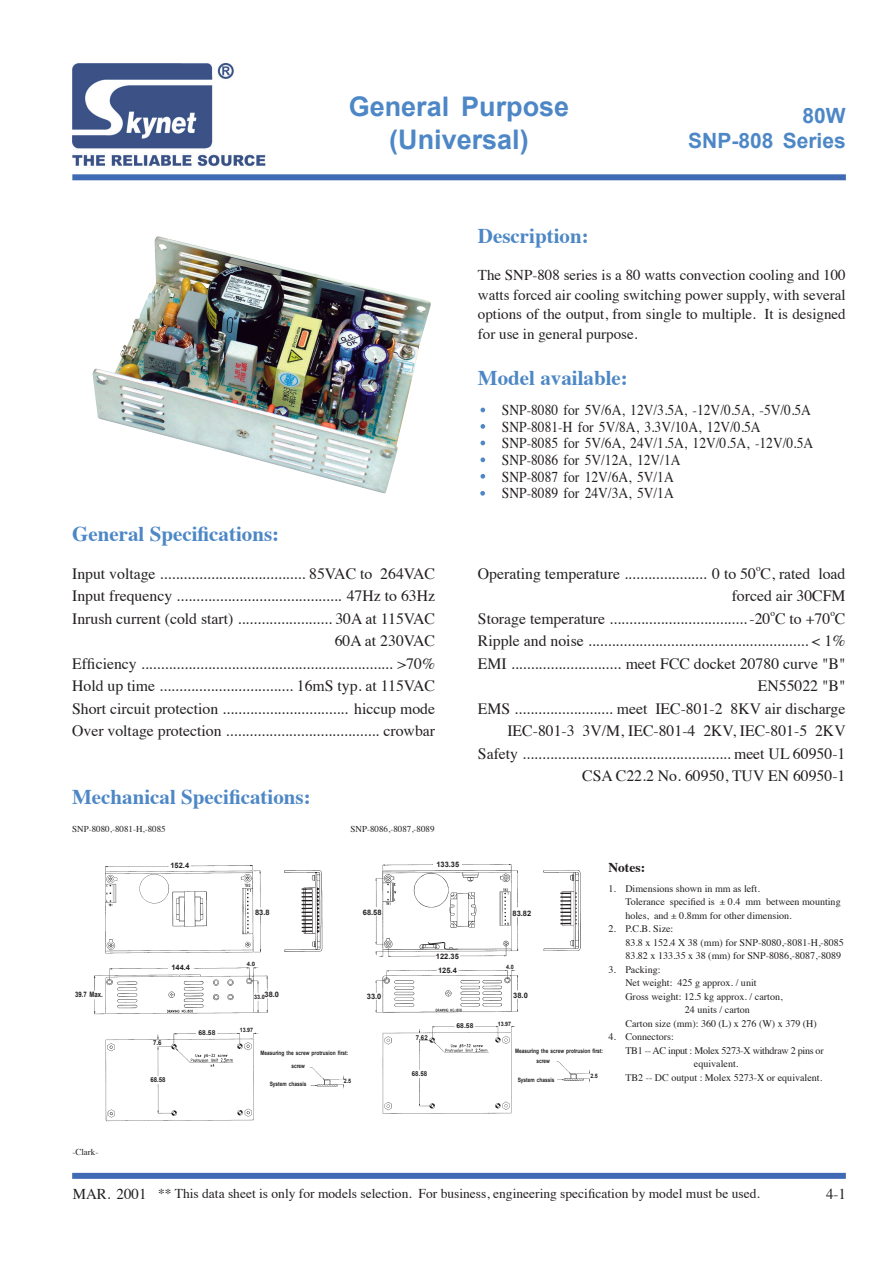
<style>
.page{position:relative;width:893px;height:1263px;background:#fff}
.page>*{position:absolute;margin:0;border:0;box-sizing:border-box;transform-origin:0 0}
.no1{font:700 27px "Arial";color:#4d87c6}
.t1{font:700 21px "Times";color:#4d87c6}
.no2{font:700 21px "Arial";color:#4d87c6}
.Page_1{font:15.75px "Times";color:#231f20}
.Body_text{font:15px "Times";color:#231f20;scale:.9 1}
.Body_text-2{font:15px/19.5px "Times";color:#231f20;text-align:justify}
.t2{font:13.5px "Times";color:#231f20}
.t3{font:700 13.5px "Times";color:#231f20}
.t4{font:10.05px/13.5px "Times";color:#231f20}
.t5{font:10.05px/13.5px "Times";letter-spacing:-.025em;color:#231f20}
.Page_1-2{font:9.15px "Times";color:#231f20}
.Body_text-3{font:9px "Times";color:#231f20}
.Body_text-4{font:700 7.5px "Arial";color:#231f20}
.Body_text-5{font:700 7.5px "Arial";color:#231f20;scale:.8 1}
.Body_text-6{font:700 6.75px "Arial";color:#231f20;scale:.9 1}
.Body_text-7{font:700 6.75px "Arial";color:#231f20}
.Body_text-8{font:700 6px "Arial";color:#231f20;scale:.8 1}
.Body_text-9{font:700 6px "Arial";color:#231f20;scale:.9 1}
.Body_text-10{font:700 6px "Arial";color:#231f20}
</style>
<div class="page">
<div style="left:72px;top:1173px;width:774px;height:6px;background:#406ab4"></div>
<div style="left:72px;top:174px;width:774px;height:6px;background:#406ab4"></div>
<img style="left:73px;top:64px;width:193px;height:103px">
<svg style="left:480px;top:408px;width:5px;height:4px"></svg>
<svg style="left:480px;top:424px;width:5px;height:5px"></svg>
<svg style="left:480px;top:441px;width:5px;height:4px"></svg>
<svg style="left:480px;top:457px;width:5px;height:5px"></svg>
<svg style="left:480px;top:474px;width:5px;height:5px"></svg>
<svg style="left:480px;top:491px;width:5px;height:5px"></svg>
<img style="left:94px;top:865px;width:250px;height:257px">
<img style="left:92px;top:236px;width:339px;height:257px">
<img style="left:375px;top:864px;width:215px;height:250px">
<p class="no1" style="left:349px;top:89px;width:222px">General Purpose</p>
<p class="no1" style="left:389px;top:121px;width:141px">(Universal)</p>
<p class="no2" style="left:803px;top:102px;width:45px">80W</p>
<p class="no2" style="left:688px;top:127px;width:159px">SNP-808 Series</p>
<p class="t1" style="left:478px;top:216px;width:112px">Description:</p>
<p class="Body_text-2" style="left:478px;top:264px;width:369px">The SNP-808 series is a 80 watts convection cooling and 100 watts forced air cooling switching power supply, with several options of the output, from single to multiple. It is designed for use in general purpose.</p>
<p class="t1" style="left:72px;top:513px;width:209px">General Specifications:</p>
<p class="Page_1" style="left:72px;top:559px;width:364px">Input voltage ..................................... 85VAC to 264VAC</p>
<p class="Page_1" style="left:72px;top:581px;width:365px">Input frequency .......................................... 47Hz to 63Hz</p>
<p class="Page_1" style="left:72px;top:604px;width:364px">Inrush current (cold start) ........................ 30A at 115VAC</p>
<p class="Page_1" style="left:335px;top:626px;width:102px">60A at 230VAC</p>
<p class="Page_1" style="left:72px;top:649px;width:365px">Efficiency ................................................................ &gt;70%</p>
<p class="Page_1" style="left:72px;top:671px;width:364px">Hold up time .................................. 16mS typ. at 115VAC</p>
<p class="Page_1" style="left:72px;top:694px;width:365px">Short circuit protection ................................ hiccup mode</p>
<p class="Page_1" style="left:72px;top:716px;width:365px">Over voltage protection ....................................... crowbar</p>
<p class="t1" style="left:72px;top:777px;width:240px">Mechanical Specifications:</p>
<p class="Body_text-3" style="left:72px;top:821px;width:95px">SNP-8080,-8081-H,-8085</p>
<p class="Body_text-3" style="left:351px;top:821px;width:85px">SNP-8086,-8087,-8089</p>
<p class="t1" style="left:478px;top:358px;width:151px">Model available:</p>
<p class="Body_text" style="left:502px;top:396px;width:345px">SNP-8080 for 5V/6A, 12V/3.5A, -12V/0.5A, -5V/0.5A</p>
<p class="Body_text" style="left:502px;top:413px;width:289px">SNP-8081-H for 5V/8A, 3.3V/10A, 12V/0.5A</p>
<p class="Body_text" style="left:502px;top:429px;width:347px">SNP-8085 for 5V/6A, 24V/1.5A, 12V/0.5A, -12V/0.5A</p>
<p class="Body_text" style="left:502px;top:446px;width:200px">SNP-8086 for 5V/12A, 12V/1A</p>
<p class="Body_text" style="left:502px;top:463px;width:192px">SNP-8087 for 12V/6A, 5V/1A</p>
<p class="Body_text" style="left:502px;top:479px;width:192px">SNP-8089 for 24V/3A, 5V/1A</p>
<p class="Page_1-2" style="left:756px;top:560px;width:6px">o</p>
<p class="Page_1" style="left:732px;top:581px;width:115px">forced air 30CFM</p>
<p class="Page_1" style="left:478px;top:604px;width:369px">Storage temperature ................................... -20 C to +70 C</p>
<p class="Page_1" style="left:478px;top:559px;width:369px">Operating temperature ..................... 0 to 50 C, rated load</p>
<p class="Page_1-2" style="left:770px;top:605px;width:6px">o</p>
<p class="Page_1-2" style="left:830px;top:605px;width:6px">o</p>
<p class="Page_1" style="left:478px;top:626px;width:369px">Ripple and noise ........................................................ &lt; 1%</p>
<p class="Page_1" style="left:478px;top:649px;width:369px">EMI ............................ meet FCC docket 20780 curve "B"</p>
<p class="Page_1" style="left:758px;top:671px;width:89px">EN55022 "B"</p>
<p class="Page_1" style="left:478px;top:694px;width:369px">EMS ......................... meet IEC-801-2 8KV air discharge</p>
<p class="Page_1" style="left:507px;top:716px;width:340px">IEC-801-3 3V/M, IEC-801-4 2KV, IEC-801-5 2KV</p>
<p class="Page_1" style="left:478px;top:739px;width:369px">Safety ..................................................... meet UL 60950-1</p>
<p class="Page_1" style="left:582px;top:761px;width:265px">CSA C22.2 No. 60950, TUV EN 60950-1</p>
<p class="Body_text-5" style="left:75px;top:990px;width:36px">39.7 Max.</p>
<p class="Body_text-3" style="left:72px;top:1143px;width:27px">-Clark-</p>
<p class="Body_text-4" style="left:170px;top:860px;width:20px">152.4</p>
<p class="Body_text-4" style="left:171px;top:963px;width:20px">144.4</p>
<p class="Body_text-6" style="left:153px;top:1038px;width:11px">7.6</p>
<p class="Body_text-6" style="left:150px;top:1075px;width:18px">68.58</p>
<p class="Body_text-7" style="left:199px;top:1028px;width:18px">68.58</p>
<p class="Body_text-4" style="left:255px;top:907px;width:16px">83.8</p>
<p class="Body_text-10" style="left:247px;top:960px;width:10px">4.0</p>
<p class="Body_text-4" style="left:264px;top:989px;width:16px">38.0</p>
<p class="Body_text-9" style="left:254px;top:993px;width:13px">33.0</p>
<p class="Body_text-9" style="left:240px;top:1026px;width:17px">13.97</p>
<p class="Body_text-8" style="left:260px;top:1049px;width:112px">Measuring the screw protrusion first:</p>
<p class="Body_text-8" style="left:291px;top:1062px;width:19px">screw</p>
<p class="Body_text-8" style="left:270px;top:1080px;width:48px">System chassis</p>
<p class="Body_text-9" style="left:344px;top:1077px;width:10px">2.5</p>
<p class="Body_text-4" style="left:436px;top:859px;width:24px">133.35</p>
<p class="t3" style="left:608px;top:855px;width:38px">Notes:</p>
<p class="t4" style="left:608px;top:881px;width:153px">1. Dimensions shown in mm as left.</p>
<p class="t4" style="left:625px;top:894px;width:217px">Tolerance specified is ± 0.4 mm between mounting holes, and ± 0.8mm for other dimension.</p>
<p class="t4" style="left:608px;top:921px;width:66px">2. P.C.B. Size:</p>
<p class="t4" style="left:625px;top:935px;width:220px">83.8 x 152.4 X 38 (mm) for SNP-8080,-8081-H,-8085</p>
<p class="t4" style="left:625px;top:948px;width:217px">83.82 x 133.35 x 38 (mm) for SNP-8086,-8087,-8089</p>
<p class="t4" style="left:608px;top:962px;width:54px">3. Packing:</p>
<p class="t4" style="left:625px;top:975px;width:133px">Net weight: 425 g approx. / unit</p>
<p class="t4" style="left:625px;top:989px;width:159px">Gross weight: 12.5 kg approx. / carton,</p>
<p class="t4" style="left:685px;top:1002px;width:67px">24 units / carton</p>
<p class="t4" style="left:625px;top:1016px;width:193px">Carton size (mm): 360 (L) x 276 (W) x 379 (H)</p>
<p class="t4" style="left:608px;top:1029px;width:67px">4. Connectors:</p>
<p class="t5" style="left:694px;top:1043px;width:131px;text-indent:-69px">TB1 -- AC input : Molex 5273-X withdraw 2 pins or equivalent.</p>
<p class="t4" style="left:625px;top:1070px;width:198px">TB2 -- DC output : Molex 5273-X or equivalent.</p>
<p class="Body_text-4" style="left:363px;top:908px;width:20px">68.58</p>
<p class="Body_text-4" style="left:513px;top:908px;width:20px">83.82</p>
<p class="Body_text-4" style="left:436px;top:952px;width:24px">122.35</p>
<p class="Body_text-9" style="left:506px;top:963px;width:10px">4.0</p>
<p class="Body_text-4" style="left:438px;top:965px;width:20px">125.4</p>
<p class="Body_text-4" style="left:513px;top:990px;width:16px">38.0</p>
<p class="Body_text-4" style="left:367px;top:991px;width:16px">33.0</p>
<p class="Body_text-9" style="left:498px;top:1020px;width:17px">13.97</p>
<p class="Body_text-7" style="left:457px;top:1021px;width:18px">68.58</p>
<p class="Body_text-6" style="left:416px;top:1033px;width:15px">7.62</p>
<p class="Body_text-8" style="left:515px;top:1046px;width:112px">Measuring the screw protrusion first:</p>
<p class="Body_text-9" style="left:590px;top:1072px;width:10px">2.5</p>
<p class="Body_text-8" style="left:518px;top:1076px;width:48px">System chassis</p>
<p class="Body_text-8" style="left:536px;top:1057px;width:19px">screw</p>
<p class="Body_text-6" style="left:412px;top:1069px;width:18px">68.58</p>
<p class="Body_text-2" style="left:73px;top:1183px;width:75px">MAR. 2001</p>
<p class="t2" style="left:158px;top:1180px;width:603px">** This data sheet is only for models selection. For business, engineering specification by model must be used.</p>
<p class="Body_text-2" style="left:826px;top:1183px;width:21px">4-1</p>
</div>
